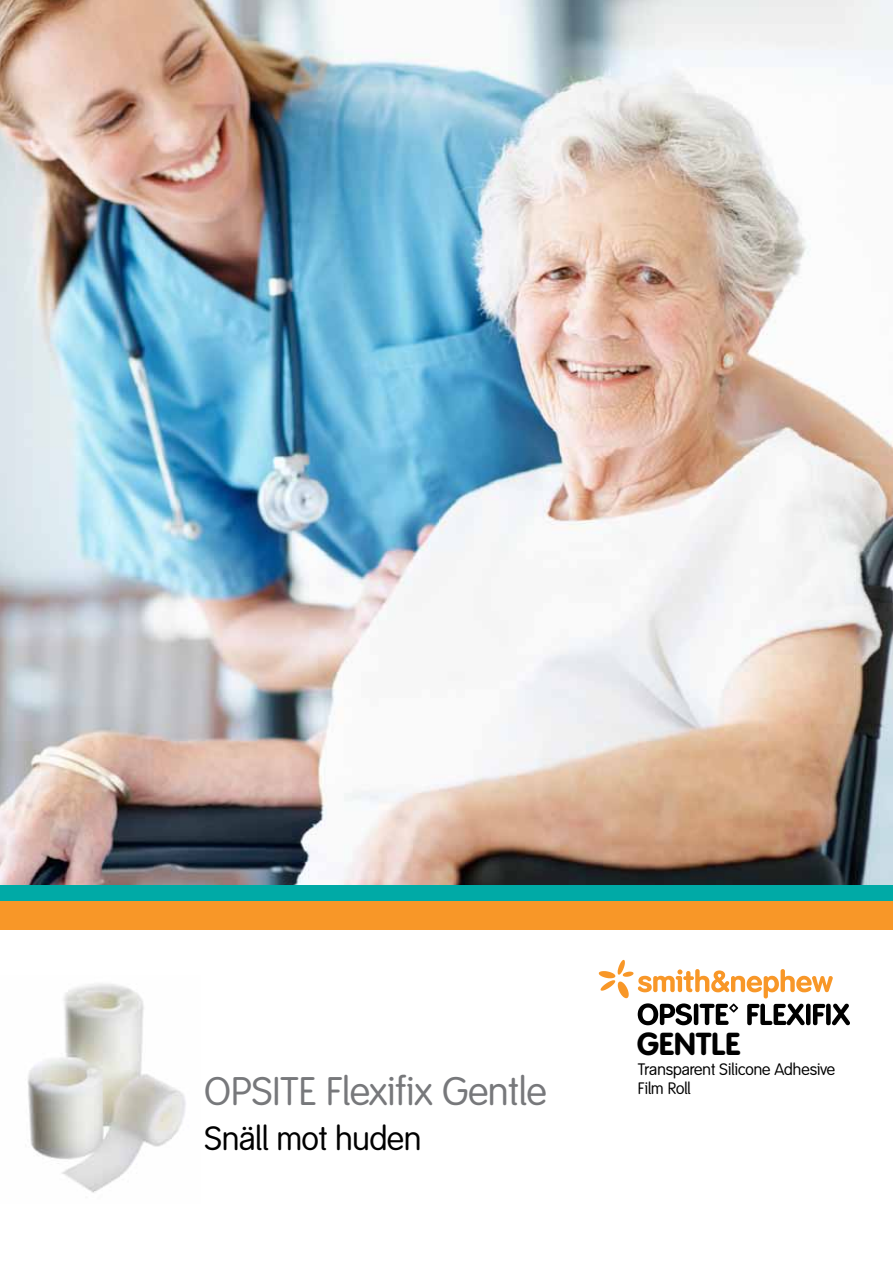
<style>
.page{position:relative;width:893px;height:1263px;background:#fff}
.page>*{position:absolute;margin:0;border:0;box-sizing:border-box;transform-origin:0 0}
.t1{font:39.15px "Smith&Nephew LF";color:#77787b}
.t2{font:33.15px "Smith&Nephew LF";color:#000}
.t3{font:31.35px "Smith&Nephew Product";color:#000}
.t4{font:16.35px/19.6px "Smith&Nephew LF";color:#000}
</style>
<div class="page">
<img style="left:0;top:0;width:893px;height:885px">
<svg style="left:599px;top:960px;width:251px;height:65px"></svg>
<div style="left:0;top:885px;width:893px;height:45px;background:#f89728"></div>
<div style="left:0;top:885px;width:893px;height:16px;background:#00aaa6"></div>
<img style="left:27px;top:983px;width:159px;height:210px">
<h1 class="t1" style="left:204px;top:1068px;width:344px">OPSITE Flexifix Gentle</h1>
<h2 class="t2" style="left:204px;top:1119px;width:218px">Snäll mot huden</h2>
<h3 class="t3" style="left:637px;top:1026px;width:105px">GENTLE</h3>
<p class="t4" style="left:638px;top:1060px;width:199px">Transparent Silicone Adhesive<br>Film Roll</p>
</div>
